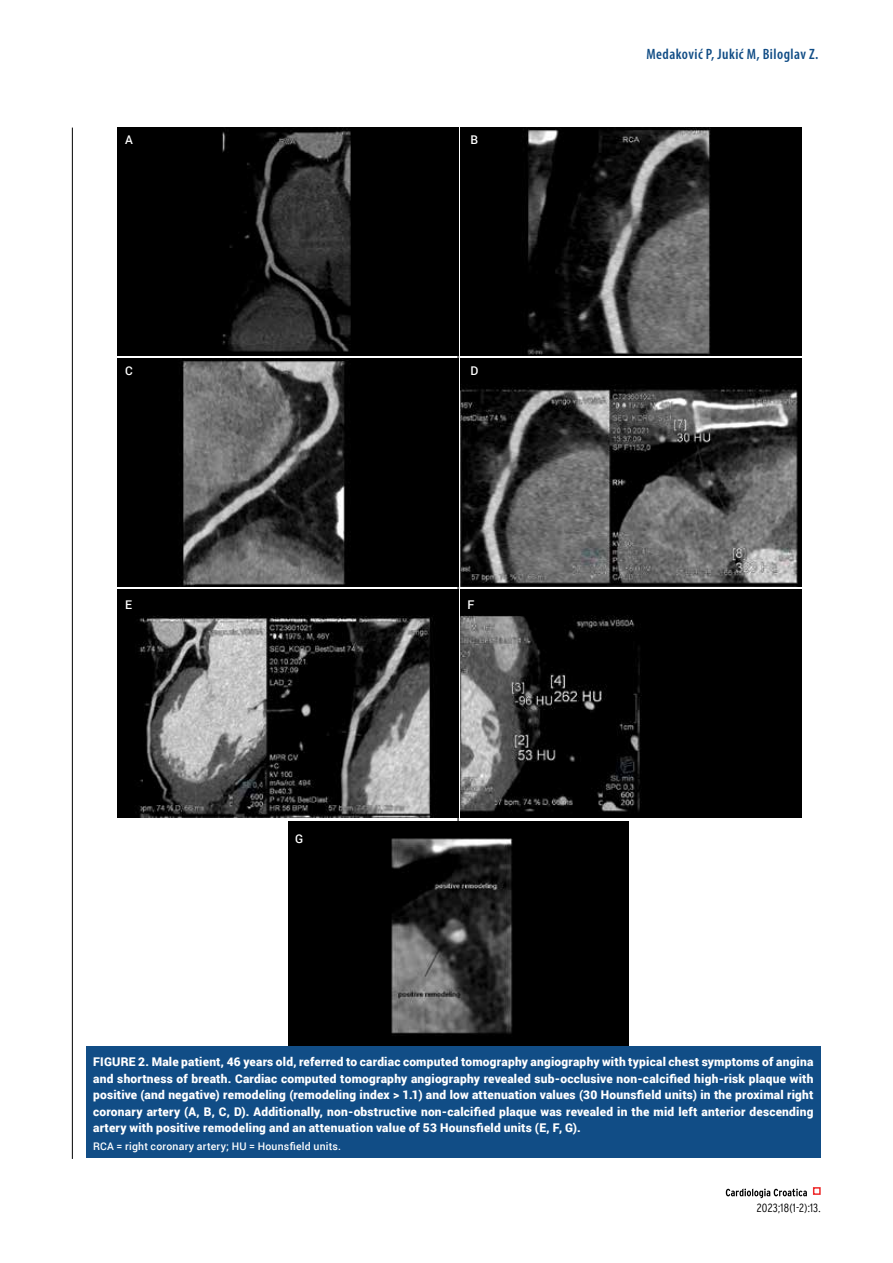
<style>
.page{position:relative;width:893px;height:1263px;background:#fff}
.page>*{position:absolute;margin:0;border:0;box-sizing:border-box;transform-origin:0 0}
.t1{font:600 condensed 15px "Myriad Pro";letter-spacing:.03em;color:#114d86}
.t2{font:900 12px/16.5px "Roboto";letter-spacing:.015em;color:#fff;text-align:justify}
.t3{font:300 condensed 12px "Interstate";letter-spacing:.02em;color:#000}
.t4{font:500 12px "Roboto";color:#fff}
.t5{font:500 10.5px "Roboto";letter-spacing:.025em;color:#fff}
</style>
<div class="page">
<svg style="left:726px;top:1188px;width:81px;height:10px"></svg>
<div style="left:813px;top:1187px;width:8px;height:8px;border:2px solid #ee292a"></div>
<hr style="left:72px;top:128px;width:1px;height:1031px;background:#000">
<hr style="left:458px;top:128px;width:1px;height:1028px;background:#000">
<img style="left:118px;top:128px;width:340px;height:228px">
<img style="left:461px;top:128px;width:340px;height:228px">
<img style="left:118px;top:358px;width:340px;height:229px">
<img style="left:461px;top:358px;width:340px;height:229px">
<img style="left:118px;top:590px;width:340px;height:228px">
<img style="left:461px;top:590px;width:340px;height:228px">
<img style="left:288px;top:821px;width:341px;height:225px">
<div style="left:86px;top:1046px;width:735px;height:112px;background:#114d86"></div>
<p class="t1" style="left:646px;top:45px;width:174px">Medaković P, Jukić M, Biloglav Z.</p>
<p class="t4" style="left:125px;top:132px;width:9px">A</p>
<p class="t4" style="left:471px;top:132px;width:9px">B</p>
<p class="t4" style="left:125px;top:363px;width:9px">C</p>
<p class="t4" style="left:471px;top:363px;width:9px">D</p>
<p class="t4" style="left:125px;top:596px;width:8px">E</p>
<p class="t4" style="left:468px;top:596px;width:8px">F</p>
<p class="t4" style="left:295px;top:831px;width:10px">G</p>
<p class="t2" style="left:93px;top:1053px;width:722px">Figure 2. Male patient, 46 years old, referred to cardiac computed tomography angiography with typical chest symptoms of angina and shortness of breath. Cardiac computed tomography angiography revealed sub-occlusive non-calcified high-risk plaque with positive (and negative) remodeling (remodeling index &gt; 1.1) and low attenuation values (30 Hounsfield units) in the proximal right coronary artery (A, B, C, D). Additionally, non-obstructive non-calcified plaque was revealed in the mid left anterior descending artery with positive remodeling and an attenuation value of 53 Hounsfield units (E, F, G).</p>
<p class="t5" style="left:93px;top:1139px;width:250px">RCA = right coronary artery; HU = Hounsfield units.</p>
<p class="t3" style="left:757px;top:1201px;width:65px">2023;18(1-2):13.</p>
</div>
